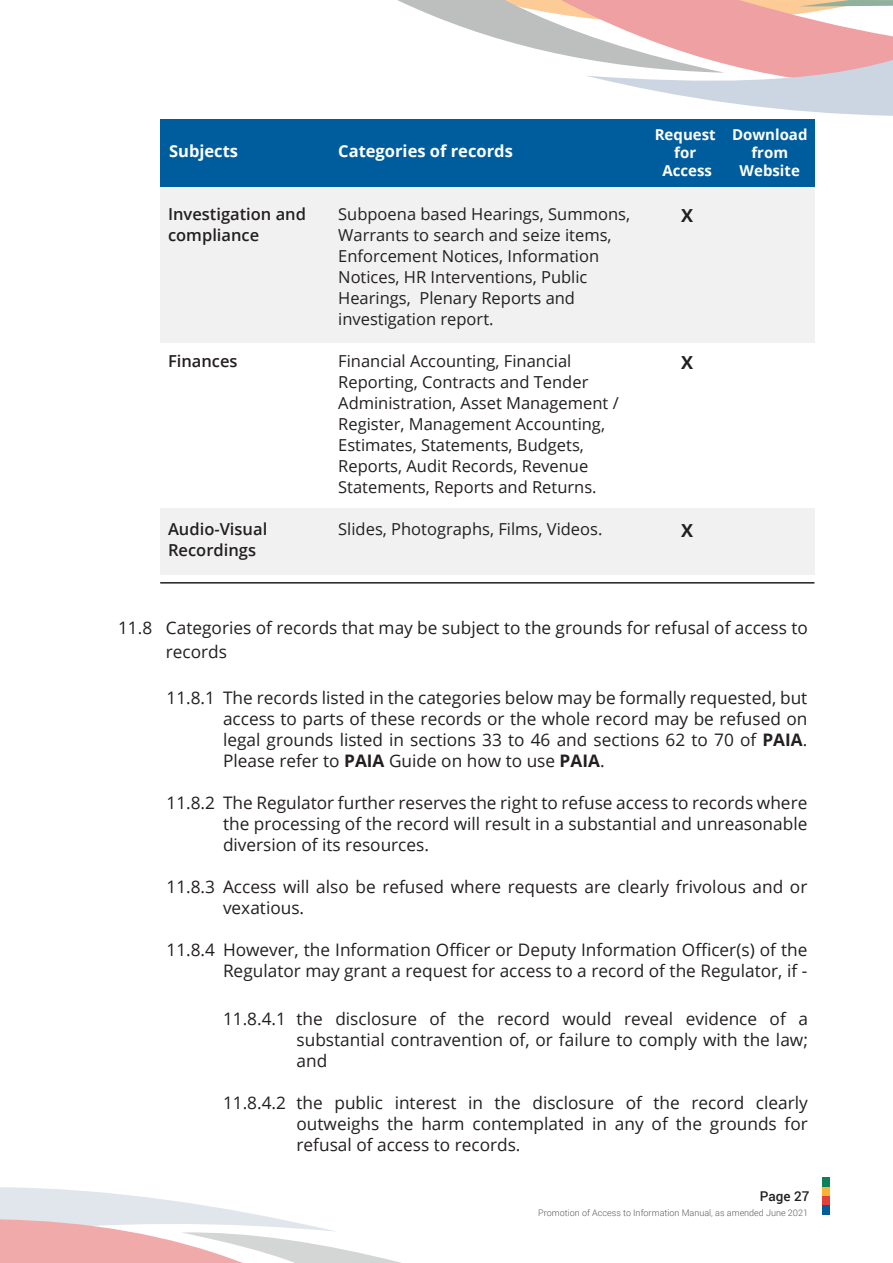
<style>
.page{position:relative;width:893px;height:1263px;background:#fff}
.page>*{position:absolute;margin:0;border:0;box-sizing:border-box;transform-origin:0 0}
.t1{font:700 18px "Open Sans";color:#231f20}
.t2{font:17.25px/21px "Open Sans";color:#231f20;text-align:justify}
.t3{font:16.5px/21px "Open Sans";color:#231f20}
.t4{font:600 16.5px/21px "Open Sans";color:#231f20}
.t5{font:700 16.5px "Open Sans";color:#fff}
.t6{font:700 15px/18px "Open Sans";color:#fff;text-align:center}
.t7{font:500 13.5px "Roboto";color:#231f20}
.t8{font:300 9px "Roboto";color:#58595b}
.s1{font-weight:700}
</style>
<div class="page">
<div style="left:160px;top:187px;width:654px;height:156px;background:#f1f1f2"></div>
<div style="left:160px;top:509px;width:654px;height:66px;background:#f1f1f2"></div>
<div style="left:160px;top:119px;width:654px;height:68px;background:#005d9d"></div>
<hr style="left:160px;top:582px;width:654px;height:2px;background:#231f20">
<svg style="left:397px;top:0;width:496px;height:116px"></svg>
<div style="left:822px;top:1196px;width:8px;height:9px;background:#e3413c"></div>
<div style="left:822px;top:1205px;width:8px;height:10px;background:#045d99"></div>
<div style="left:822px;top:1186px;width:8px;height:10px;background:#fab332"></div>
<div style="left:822px;top:1177px;width:8px;height:9px;background:#0e8058"></div>
<svg style="left:0;top:1187px;width:401px;height:76px"></svg>
<p class="t5" style="left:169px;top:140px;width:71px">Subjects</p>
<p class="t5" style="left:338px;top:140px;width:176px">Categories of records</p>
<p class="t6" style="left:655px;top:125px;width:62px">Request for<br>Access</p>
<p class="t6" style="left:732px;top:125px;width:77px">Download from<br>Website</p>
<p class="t4" style="left:168px;top:204px;width:139px">Investigation and compliance</p>
<p class="t4" style="left:168px;top:351px;width:71px">Finances</p>
<p class="t4" style="left:168px;top:519px;width:101px">Audio-Visual<br>Recordings</p>
<p class="t3" style="left:338px;top:203px;width:293px">Subpoena based Hearings, Summons,<br>Warrants to search and seize items,<br>Enforcement Notices, Information<br>Notices, HR Interventions, Public<br>Hearings, Plenary Reports and investigation report.</p>
<p class="t3" style="left:338px;top:350px;width:282px">Financial Accounting, Financial Reporting, Contracts and Tender Administration, Asset Management / Register, Management Accounting, Estimates, Statements, Budgets, Reports, Audit Records, Revenue Statements, Reports and Returns.</p>
<p class="t3" style="left:338px;top:518px;width:266px">Slides, Photographs, Films, Videos.</p>
<p class="t1" style="left:681px;top:202px;width:14px">X</p>
<p class="t1" style="left:681px;top:349px;width:14px">X</p>
<p class="t1" style="left:681px;top:517px;width:14px">X</p>
<p class="t2" style="left:166px;top:615px;width:643px;line-height:24px;text-indent:-48px">11.8 Categories of records that may be subject to the grounds for refusal of access to records</p>
<p class="t2" style="left:166px;top:687px;width:50px">11.8.1</p>
<p class="t2" style="left:223px;top:687px;width:586px">The records listed in the categories below may be formally requested, but access to parts of these records or the whole record may be refused on legal grounds listed in sections 33 to 46 and sections 62 to 70 of <span class="s1">PAIA</span>.<br>Please refer to <span class="s1">PAIA</span> Guide on how to use <span class="s1">PAIA</span>.</p>
<p class="t2" style="left:223px;top:792px;width:586px">The Regulator further reserves the right to refuse access to records where the processing of the record will result in a substantial and unreasonable diversion of its resources.</p>
<p class="t2" style="left:223px;top:876px;width:586px">Access will also be refused where requests are clearly frivolous and or vexatious.</p>
<p class="t2" style="left:223px;top:939px;width:586px">However, the Information Officer or Deputy Information Officer(s) of the<br>Regulator may grant a request for access to a record of the Regulator, if -</p>
<p class="t2" style="left:223px;top:1007px;width:65px">11.8.4.1</p>
<p class="t2" style="left:166px;top:792px;width:50px">11.8.2</p>
<p class="t2" style="left:166px;top:876px;width:50px">11.8.3</p>
<p class="t2" style="left:166px;top:939px;width:50px">11.8.4</p>
<p class="t2" style="left:297px;top:1007px;width:513px">the disclosure of the record would reveal evidence of a substantial contravention of, or failure to comply with the law; and</p>
<p class="t2" style="left:297px;top:1091px;width:513px">the public interest in the disclosure of the record clearly outweighs the harm contemplated in any of the grounds for refusal of access to records.</p>
<p class="t2" style="left:223px;top:1091px;width:65px">11.8.4.2</p>
<p class="t7" style="left:760px;top:1186px;width:51px">Page 27</p>
<p class="t8" style="left:538px;top:1206px;width:271px">Promotion of Access to Information Manual, as amended June 2021</p>
</div>
